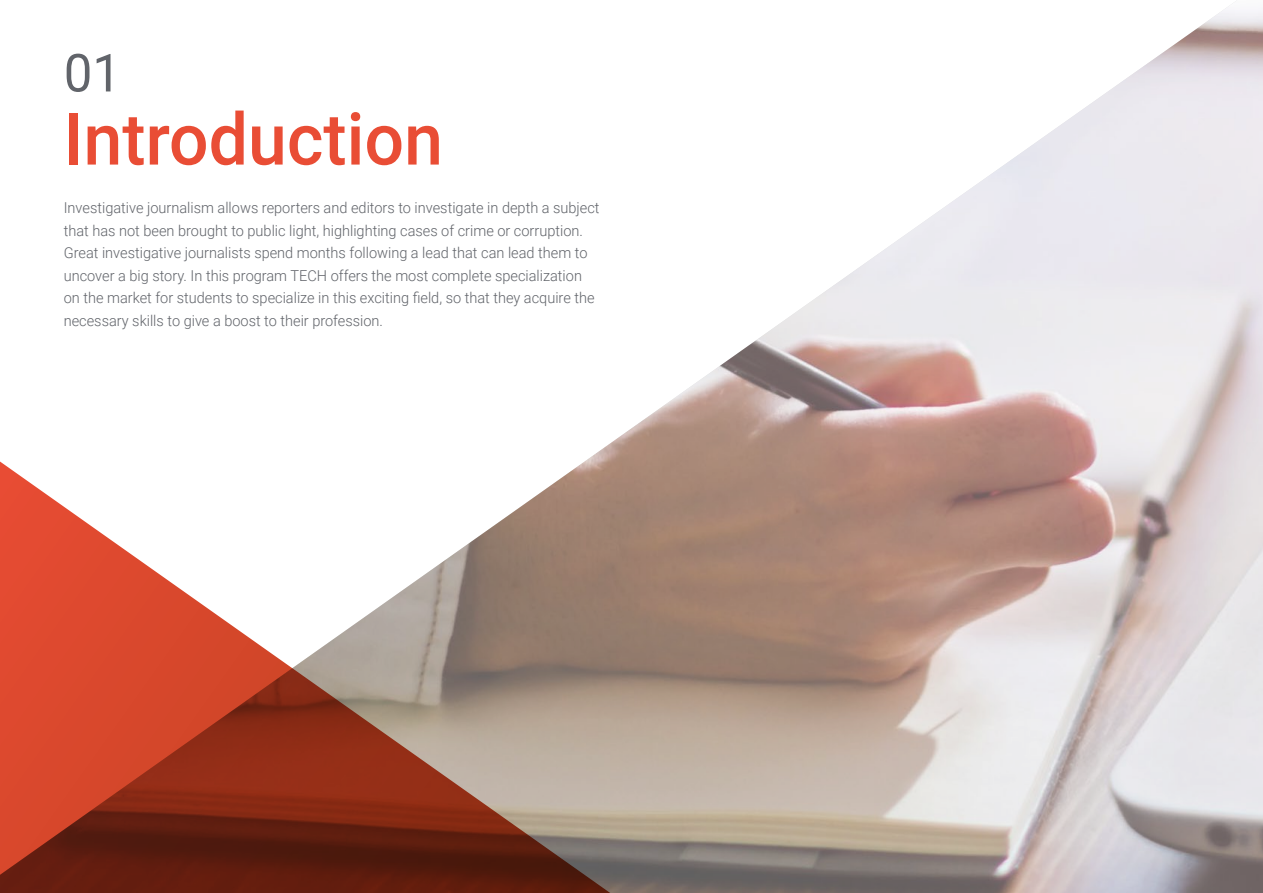
<style>
.page{position:relative;width:1263px;height:893px;background:#fff}
.page>*{position:absolute;margin:0;border:0;box-sizing:border-box;transform-origin:0 0}
.t1{font:500 72px "Roboto";color:#e94d35}
.t2{font:52.5px "Roboto";color:#61646a}
.t3{font:300 15px/22.5px "Roboto";color:#61646a}
</style>
<div class="page">
<img style="left:607px;top:3px;width:656px;height:890px">
<svg style="left:0;top:446px;width:640px;height:447px"></svg>
<h2 class="t2" style="left:64px;top:36px;width:59px">01</h2>
<h1 class="t1" style="left:64px;top:89px;width:381px">Introduction</h1>
<p class="t3" style="left:64px;top:196px;width:537px">Investigative journalism allows reporters and editors to investigate in depth a subject that has not been brought to public light, highlighting cases of crime or corruption.<br>Great investigative journalists spend months following a lead that can lead them to uncover a big story. In this program TECH offers the most complete specialization on the market for students to specialize in this exciting field, so that they acquire the necessary skills to give a boost to their profession.</p>
</div>
